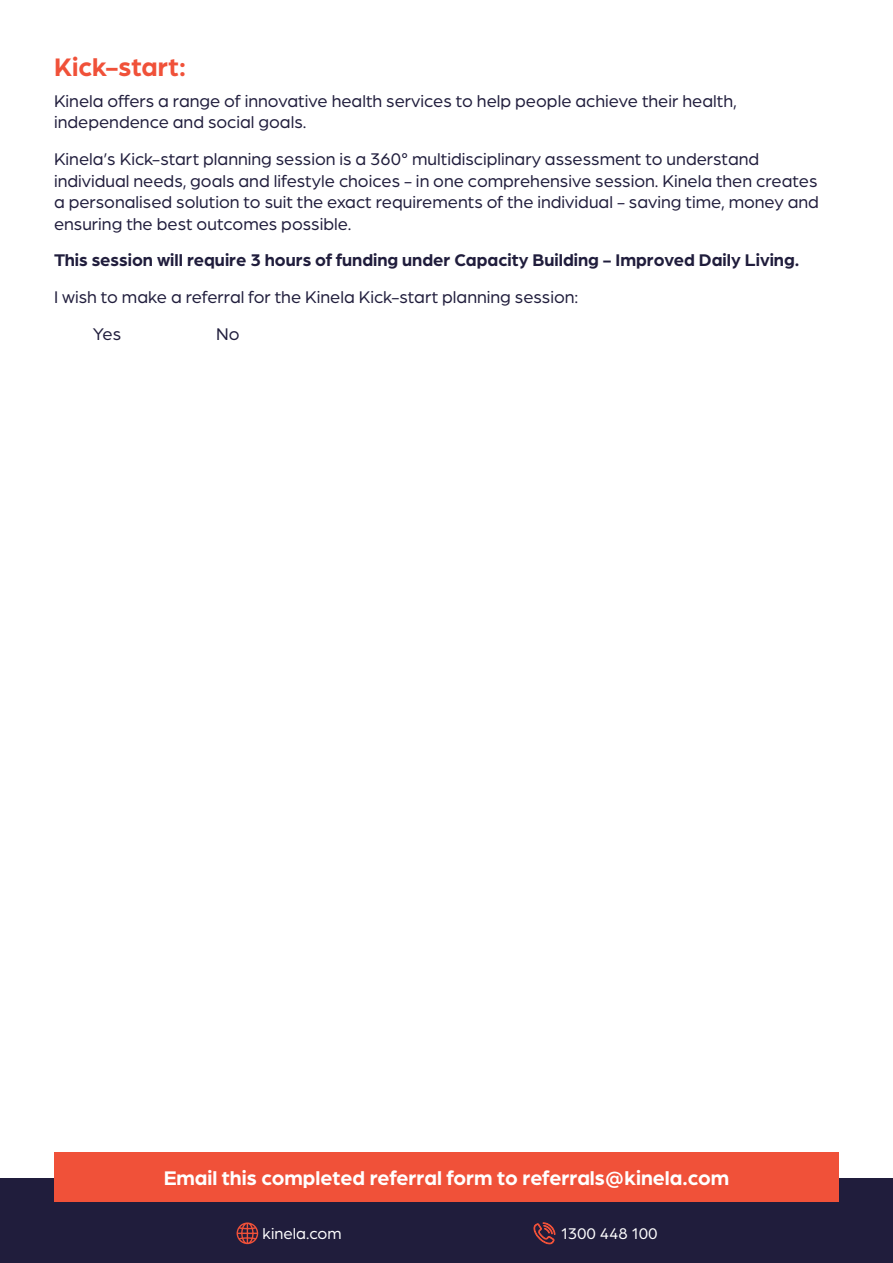
<style>
.page{position:relative;width:893px;height:1263px;background:#fff}
.page>*{position:absolute;margin:0;border:0;box-sizing:border-box;transform-origin:0 0}
.t1{font:700 27px "Arboria";color:#f05139}
.t2{font:700 21px "Arboria";color:#fff}
.t3{font:18px/21.6px "Arboria";color:#201d3c}
.t4{font:700 18px "Arboria";color:#201d3c}
.t5{font:16.5px "Arboria";color:#fff}
</style>
<div class="page">
<div style="left:0;top:1179px;width:893px;height:84px;background:#201d3c"></div>
<div style="left:54px;top:1152px;width:785px;height:50px;background:#f05139"></div>
<svg style="left:533px;top:1222px;width:23px;height:23px"></svg>
<svg style="left:237px;top:1222px;width:21px;height:22px"></svg>
<h1 class="t1" style="left:54px;top:49px;width:134px">Kick-start:</h1>
<p class="t3" style="left:54px;top:89px;width:684px">Kinela offers a range of innovative health services to help people achieve their health, independence and social goals.</p>
<p class="t3" style="left:54px;top:147px;width:766px">Kinela’s Kick-start planning session is a 360° multidisciplinary assessment to understand individual needs, goals and lifestyle choices - in one comprehensive session. Kinela then creates a personalised solution to suit the exact requirements of the individual - saving time, money and ensuring the best outcomes possible.</p>
<p class="t4" style="left:54px;top:248px;width:747px">This session will require 3 hours of funding under Capacity Building - Improved Daily Living.</p>
<p class="t3" style="left:93px;top:278px;width:487px;line-height:36.6px;text-indent:-39px">I wish to make a referral for the Kinela Kick-start planning session:<br>Yes</p>
<p class="t3" style="left:216px;top:322px;width:25px">No</p>
<p class="t2" style="left:164px;top:1163px;width:567px">Email this completed referral form to referrals@kinela.com</p>
<p class="t5" style="left:263px;top:1222px;width:80px">kinela.com</p>
<p class="t5" style="left:561px;top:1222px;width:99px">1300 448 100</p>
</div>
